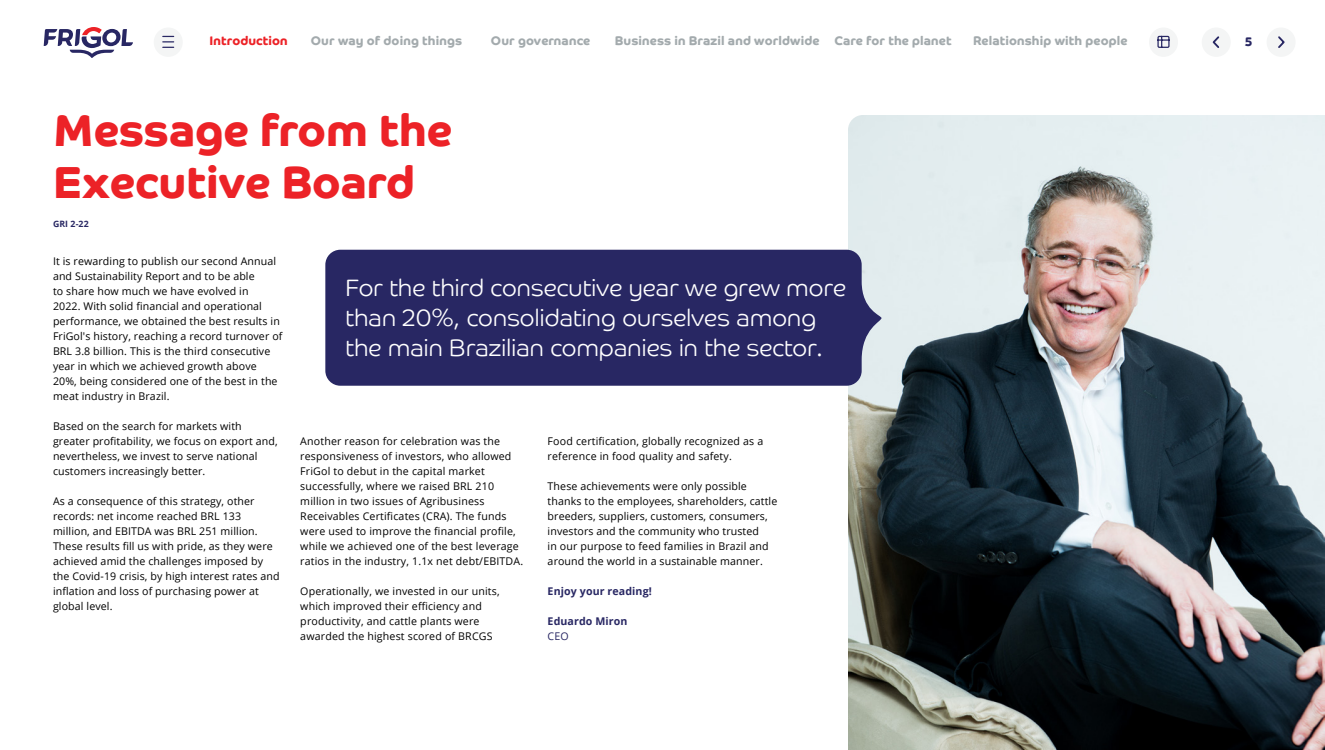
<style>
.page{position:relative;width:1325px;height:750px;background:#fff}
.page>*{position:absolute;margin:0;border:0;box-sizing:border-box;transform-origin:0 0}
.t1{font:700 45px/52.5px "Co Headline";color:#ec2227}
.t2{font:300 23.75px/30px "Co Headline";letter-spacing:.01em;color:#fff}
.t3{font:700 12.5px "Co Headline";letter-spacing:.01em;color:#a3aaad}
.t4{font:700 12.5px "Co Headline";letter-spacing:.01em;color:#ec2227}
.t5{font:700 12.5px "Co Headline";color:#282763}
.t6{font:10.62px/15px "Open Sans";letter-spacing:.01em;color:#000}
.t7{font:700 10.62px "Open Sans";letter-spacing:.01em;color:#282763}
.t8{font:10.62px "Open Sans";color:#282763}
.t9{font:700 8.75px "Open Sans";color:#282763}
</style>
<div class="page">
<img style="left:848px;top:115px;width:477px;height:635px">
<div style="left:325px;top:250px;width:557px;height:136px;background:#282763"></div>
<svg style="left:44px;top:27px;width:89px;height:31px"></svg>
<div style="left:1202px;top:28px;width:29px;height:29px;background:#f4f5f5;border-radius:50%"></div>
<svg style="left:1212px;top:36px;width:8px;height:12px"></svg>
<div style="left:154px;top:28px;width:29px;height:29px;background:#f4f5f5;border-radius:50%"></div>
<svg style="left:163px;top:36px;width:11px;height:12px"></svg>
<div style="left:1149px;top:28px;width:29px;height:29px;background:#f4f5f5;border-radius:50%"></div>
<svg style="left:1157px;top:35px;width:13px;height:13px"></svg>
<div style="left:1267px;top:28px;width:29px;height:29px;background:#f4f5f5;border-radius:50%"></div>
<svg style="left:1278px;top:36px;width:7px;height:12px"></svg>
<p class="t4" style="left:210px;top:34px;width:80px">Introduction</p>
<p class="t3" style="left:311px;top:34px;width:153px">Our way of doing things</p>
<p class="t3" style="left:491px;top:34px;width:101px">Our governance</p>
<p class="t3" style="left:615px;top:34px;width:338px">Business in Brazil and worldwide Care for the planet</p>
<p class="t3" style="left:973px;top:34px;width:156px">Relationship with people</p>
<p class="t5" style="left:1245px;top:35px;width:9px">5</p>
<h1 class="t1" style="left:53px;top:104px;width:401px">Message from the<br>Executive Board</h1>
<p class="t9" style="left:53px;top:218px;width:37px">GRI 2-22</p>
<p class="t6" style="left:53px;top:253px;width:231px">It is rewarding to publish our second Annual and Sustainability Report and to be able<br>to share how much we have evolved in<br>2022. With solid financial and operational performance, we obtained the best results in FriGol's history, reaching a record turnover of BRL 3.8 billion. This is the third consecutive year in which we achieved growth above 20%, being considered one of the best in the meat industry in Brazil.</p>
<p class="t6" style="left:53px;top:418px;width:226px">Based on the search for markets with greater profitability, we focus on export and, nevertheless, we invest to serve national customers increasingly better.</p>
<p class="t6" style="left:53px;top:493px;width:228px">As a consequence of this strategy, other records: net income reached BRL 133 million, and EBITDA was BRL 251 million.<br>These results fill us with pride, as they were achieved amid the challenges imposed by the Covid-19 crisis, by high interest rates and inflation and loss of purchasing power at global level.</p>
<h2 class="t2" style="left:346px;top:273px;width:502px">For the third consecutive year we grew more than 20%, consolidating ourselves among the main Brazilian companies in the sector.</h2>
<p class="t6" style="left:300px;top:433px;width:224px">Another reason for celebration was the responsiveness of investors, who allowed FriGol to debut in the capital market successfully, where we raised BRL 210 million in two issues of Agribusiness Receivables Certificates (CRA). The funds were used to improve the financial profile, while we achieved one of the best leverage ratios in the industry, 1.1x net debt/EBITDA.</p>
<p class="t6" style="left:300px;top:583px;width:201px">Operationally, we invested in our units, which improved their efficiency and productivity, and cattle plants were awarded the highest scored of BRCGS</p>
<p class="t6" style="left:548px;top:433px;width:217px">Food certification, globally recognized as a reference in food quality and safety.</p>
<p class="t6" style="left:548px;top:478px;width:231px">These achievements were only possible thanks to the employees, shareholders, cattle breeders, suppliers, customers, consumers, investors and the community who trusted<br>in our purpose to feed families in Brazil and around the world in a sustainable manner.</p>
<p class="t7" style="left:548px;top:584px;width:106px">Enjoy your reading!</p>
<p class="t7" style="left:548px;top:614px;width:81px">Eduardo Miron</p>
<p class="t8" style="left:548px;top:629px;width:23px">CEO</p>
</div>
